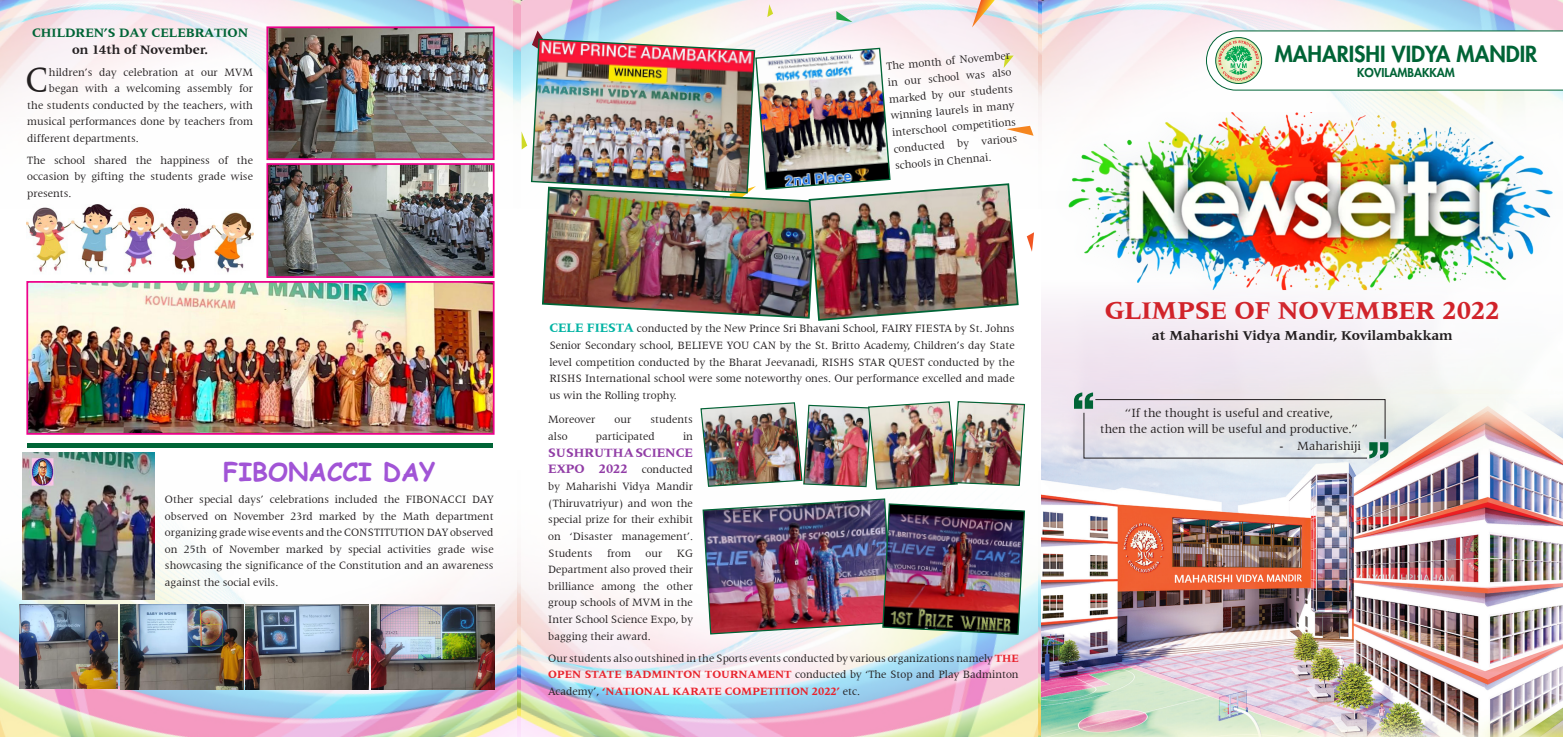
<style>
.page{position:relative;width:1563px;height:737px;background:#fff}
.page>*{position:absolute;margin:0;border:0;box-sizing:border-box;transform-origin:0 0}
.t1{font:37.45px "Latin 725 BT";color:#231f20}
.t2{font:700 26.25px "Latin 725 BT";color:#d1232a}
.t3{font:700 25.11px "Comic Sans MS";color:#a154d6}
.t4{font:800 21.61px "Futura Std";color:#006436}
.t5{font:700 14px "Latin 725 BT";color:#231f20}
.t6{font:700 13.12px/16.6px "Latin 725 BT";color:#006436;text-align:center}
.t7{font:700 13.12px "Latin 725 BT";color:#913da6}
.t8{font:12.78px/15.3px "Latin 725 BT";color:#231f20;text-align:center}
.t9{font:800 11.9px "Futura Std";color:#006436}
.t10{font:11.38px/16.6px "Latin 725 BT";color:#231f20;text-align:justify}
.s1{color:#231f20}
.s2{font-weight:700;font-size:13.12px;color:#00b3a3}
.s3{font-weight:700;font-size:13.12px;color:#913da6}
.s4{font-weight:700;color:#e8242e}
</style>
<div class="page">
<img style="left:0;top:358px;width:517px;height:379px">
<img style="left:1042px;top:0;width:521px;height:113px">
<img style="left:517px;top:404px;width:521px;height:333px">
<img style="left:0;top:0;width:521px;height:320px">
<img style="left:1042px;top:302px;width:521px;height:435px">
<svg style="left:1205px;top:30px;width:358px;height:61px"></svg>
<img style="left:1215px;top:38px;width:46px;height:45px;border-radius:23px">
<div style="left:1215px;top:37px;width:47px;height:47px;border:1px solid #006436;border-radius:50%"></div>
<svg style="left:1074px;top:392px;width:314px;height:67px;background:#dadadd"></svg>
<img style="left:1043px;top:113px;width:520px;height:196px">
<img style="left:29px;top:284px;width:462px;height:148px">
<div style="left:26px;top:281px;width:468px;height:154px;border:2px solid #ed028c"></div>
<img style="left:269px;top:29px;width:222px;height:128px">
<div style="left:266px;top:26px;width:228px;height:134px;border:2px solid #ed028c"></div>
<img style="left:269px;top:166px;width:222px;height:109px">
<div style="left:266px;top:163px;width:228px;height:115px;border:2px solid #ed028c"></div>
<img style="left:26px;top:183px;width:227px;height:95px">
<hr style="left:28px;top:443px;width:465px;height:4px;background:#006436">
<img style="left:700px;top:401px;width:325px;height:91px">
<img style="left:702px;top:498px;width:323px;height:137px">
<img style="left:22px;top:453px;width:132px;height:146px">
<img style="left:20px;top:604px;width:98px;height:84px">
<img style="left:120px;top:604px;width:123px;height:86px">
<img style="left:246px;top:604px;width:123px;height:85px">
<img style="left:371px;top:604px;width:123px;height:86px">
<img style="left:521px;top:0;width:513px;height:321px">
<p class="t6" style="left:32px;top:25px;width:217px">CHILDREN’S DAY CELEBRATION <span class="s1">on 14th of November.</span></p>
<p class="t1" style="left:26px;top:59px;width:25px">C</p>
<p class="t10" style="left:49px;top:63px;width:206px">hildren’s day celebration at our MVM</p>
<p class="t10" style="left:49px;top:80px;width:206px">began with a welcoming assembly for</p>
<p class="t10" style="left:27px;top:97px;width:227px">the students conducted by the teachers, with</p>
<p class="t10" style="left:27px;top:113px;width:227px">musical performances done by teachers from</p>
<p class="t10" style="left:27px;top:130px;width:113px">different departments.</p>
<p class="t10" style="left:27px;top:152px;width:227px">The school shared the happiness of the occasion by gifting the students grade wise presents.</p>
<p class="t3" style="left:223px;top:453px;width:214px">FIBONACCI DAY</p>
<p class="t10" style="left:165px;top:491px;width:330px">Other special days’ celebrations included the FIBONACCI DAY observed on November 23rd marked by the Math department organizing grade wise events and the CONSTITUTION DAY observed on 25th of November marked by special activities grade wise showcasing the significance of the Constitution and an awareness against the social evils.</p>
<p class="t10" style="left:885px;top:58px;width:126px;rotate:-5deg">The month of November in our school was also marked by our students winning laurels in many interschool competitions conducted by various schools in Chennai.</p>
<p class="t10" style="left:549px;top:320px;width:467px"><span class="s2">CELE FIESTA</span> conducted by the New Prince Sri Bhavani School, FAIRY FIESTA by St. Johns Senior Secondary school, BELIEVE YOU CAN by the St. Britto Academy, Children’s day State level competition conducted by the Bharat Jeevanadi, RISHS STAR QUEST conducted by the RISHS International school were some noteworthy ones. Our performance excelled and made us win the Rolling trophy.</p>
<p class="t10" style="left:548px;top:411px;width:49px">Moreover</p>
<p class="t10" style="left:614px;top:411px;width:18px">our</p>
<p class="t10" style="left:650px;top:411px;width:44px">students</p>
<p class="t10" style="left:548px;top:428px;width:21px">also</p>
<p class="t10" style="left:596px;top:428px;width:60px">participated</p>
<p class="t10" style="left:683px;top:428px;width:11px">in</p>
<p class="t7" style="left:548px;top:445px;width:146px">SUSHRUTHA SCIENCE</p>
<p class="t10" style="left:548px;top:461px;width:146px"><span class="s3">EXPO 2022</span> conducted by Maharishi Vidya Mandir (Thiruvatriyur) and won the special prize for their exhibit on ‘Disaster management’.<br>Students</p>
<p class="t10" style="left:607px;top:544px;width:25px">from</p>
<p class="t10" style="left:645px;top:544px;width:18px">our</p>
<p class="t10" style="left:548px;top:544px;width:146px;text-indent:129px">KG Department also proved their brilliance among the other group schools of MVM in the Inter School Science Expo, by bagging their award.</p>
<p class="t10" style="left:548px;top:649px;width:472px">Our students also outshined in the Sports events conducted by various organizations namely <span class="s4">THE OPEN STATE BADMINTON TOURNAMENT</span> conducted by ‘The Stop and Play Badminton Academy’, <span class="s4">‘NATIONAL KARATE COMPETITION 2022’</span> etc.</p>
<p class="t4" style="left:1274px;top:41px;width:264px">MAHARISHI VIDYA MANDIR</p>
<p class="t9" style="left:1357px;top:65px;width:99px">KOVILAMBAKKAM</p>
<p class="t2" style="left:1104px;top:295px;width:396px">GLIMPSE OF NOVEMBER 2022</p>
<p class="t5" style="left:1151px;top:327px;width:302px">at Maharishi Vidya Mandir, Kovilambakkam</p>
<p class="t8" style="left:1100px;top:405px;width:259px">“If the thought is useful and creative,<br>then the action will be useful and productive.”</p>
<p class="t8" style="left:1279px;top:438px;width:83px">- Maharishiji</p>
</div>
